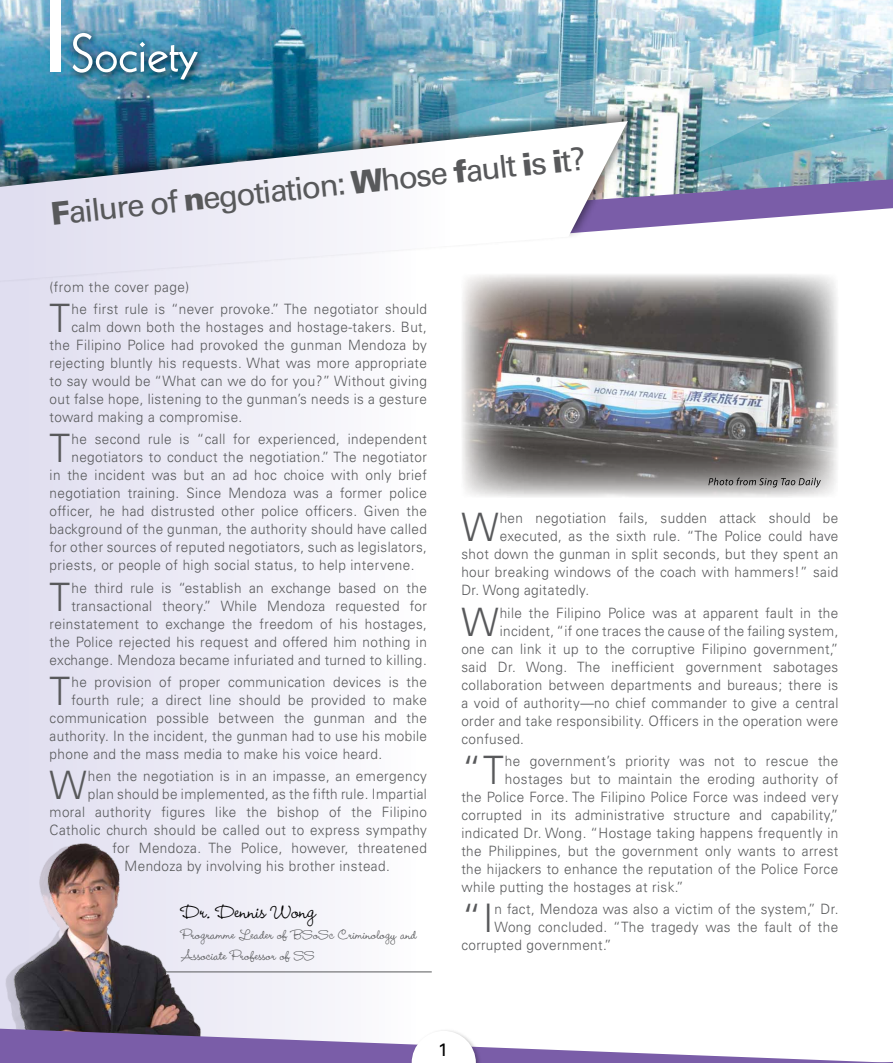
<style>
.page{position:relative;width:893px;height:1063px;background:#fff}
.page>*{position:absolute;margin:0;border:0;box-sizing:border-box;transform-origin:0 0}
.t1{font:52.5px "Kabel";color:#fff}
.t2{font:300 39.15px "Univers";color:#58595b;scale:.95 1}
.t3{font:31.5px "Univers";color:#58595b}
.t4{font:500 25.5px "Wendy LP";color:#000;scale:.95 1}
.t5{font:18px "Univers";color:#000}
.t6{font:500 16.5px/21px "Wendy LP";letter-spacing:.01em;color:#58595b;scale:.95 1}
.t7{font:300 14.25px/18px "Univers";letter-spacing:.03em;color:#58595b;text-align:right;scale:.95 1}
.s1{font-weight:900}
</style>
<div class="page">
<svg style="left:0;top:284px;width:432px;height:745px"></svg>
<hr style="left:50px;top:972px;width:382px;height:1px;background:#58595b">
<img style="left:0;top:834px;width:203px;height:195px">
<img style="left:0;top:0;width:402px;height:105px">
<div style="left:67px;top:28px;width:138px;height:61px;background:#000;opacity:.75"></div>
<div style="left:50px;top:0;width:11px;height:72px;background:#fff"></div>
<img style="left:402px;top:0;width:491px;height:179px">
<svg style="left:642px;top:179px;width:251px;height:49px;fill:#7a5da8"></svg>
<div style="left:0;top:105px;width:642px;height:179px;background:#000;opacity:.5"></div>
<svg style="left:0;top:121px;width:628px;height:160px"></svg>
<img style="left:461px;top:274px;width:376px;height:223px">
<svg style="left:708px;top:478px;width:113px;height:10px"></svg>
<div style="left:409px;top:1028px;width:74px;height:35px;background:#fff"></div>
<svg style="left:0;top:1029px;width:893px;height:34px"></svg>
<h1 class="t1" style="left:71px;top:23px;width:128px">Society</h1>
<h3 class="t3" style="left:49px;top:196px;width:539px;rotate:-6deg"><span class="s1">F</span>ailure of <span class="s1">n</span>egotiation: <span class="s1">W</span>hose <span class="s1">f</span>ault <span class="s1">i</span>s <span class="s1">i</span>t?</h3>
<p class="t7" style="left:50px;top:278px;width:149px">(from the cover page)</p>
<h2 class="t2" style="left:50px;top:295px;width:23px">T</h2>
<p class="t7" style="left:71px;top:300px;width:376px">he first rule is “never provoke.” The negotiator should</p>
<p class="t7" style="left:71px;top:318px;width:376px">calm down both the hostages and hostage-takers. But,</p>
<p class="t7" style="left:50px;top:336px;width:399px">the Filipino Police had provoked the gunman Mendoza by</p>
<p class="t7" style="left:50px;top:354px;width:399px">rejecting bluntly his requests. What was more appropriate</p>
<p class="t7" style="left:50px;top:372px;width:399px">to say would be “What can we do for you?” Without giving</p>
<p class="t7" style="left:50px;top:390px;width:399px">out false hope, listening to the gunman’s needs is a gesture</p>
<p class="t7" style="left:50px;top:408px;width:204px">toward making a compromise.</p>
<h2 class="t2" style="left:50px;top:425px;width:23px">T</h2>
<p class="t7" style="left:71px;top:430px;width:376px">he second rule is “call for experienced, independent</p>
<p class="t7" style="left:71px;top:448px;width:376px">negotiators to conduct the negotiation.” The negotiator</p>
<p class="t7" style="left:50px;top:466px;width:399px">in the incident was but an ad hoc choice with only brief</p>
<p class="t7" style="left:50px;top:484px;width:399px">negotiation training. Since Mendoza was a former police</p>
<p class="t7" style="left:50px;top:502px;width:399px">officer, he had distrusted other police officers. Given the</p>
<p class="t7" style="left:50px;top:520px;width:399px">background of the gunman, the authority should have called</p>
<p class="t7" style="left:50px;top:538px;width:399px">for other sources of reputed negotiators, such as legislators,</p>
<p class="t7" style="left:50px;top:556px;width:386px">priests, or people of high social status, to help intervene.</p>
<h2 class="t2" style="left:50px;top:573px;width:23px">T</h2>
<p class="t7" style="left:50px;top:579px;width:399px">he third rule is “establish an exchange based on the transactional theory.” While Mendoza requested for reinstatement to exchange the freedom of his hostages, the Police rejected his request and offered him nothing in exchange. Mendoza became infuriated and turned to killing.</p>
<h2 class="t2" style="left:50px;top:667px;width:23px">T</h2>
<p class="t7" style="left:71px;top:673px;width:376px">he provision of proper communication devices is the</p>
<p class="t7" style="left:71px;top:691px;width:376px">fourth rule; a direct line should be provided to make</p>
<p class="t7" style="left:50px;top:709px;width:399px">communication possible between the gunman and the</p>
<p class="t7" style="left:50px;top:727px;width:399px">authority. In the incident, the gunman had to use his mobile</p>
<p class="t7" style="left:50px;top:745px;width:352px">phone and the mass media to make his voice heard.</p>
<h2 class="t2" style="left:50px;top:762px;width:41px">W</h2>
<p class="t7" style="left:88px;top:767px;width:358px">hen the negotiation is in an impasse, an emergency</p>
<p class="t7" style="left:88px;top:785px;width:358px">plan should be implemented, as the fifth rule. Impartial</p>
<p class="t7" style="left:50px;top:803px;width:399px">moral authority figures like the bishop of the Filipino</p>
<p class="t7" style="left:50px;top:821px;width:399px">Catholic church should be called out to express sympathy</p>
<p class="t7" style="left:113px;top:839px;width:332px">for Mendoza. The Police, however, threatened</p>
<p class="t7" style="left:125px;top:857px;width:281px">Mendoza by involving his brother instead.</p>
<h3 class="t4" style="left:181px;top:897px;width:143px">Dr. Dennis Wong</h3>
<p class="t6" style="left:181px;top:925px;width:249px">Programme Leader of BSoSc Criminology and<br>Associate Professor of SS</p>
<h2 class="t2" style="left:461px;top:504px;width:41px">W</h2>
<p class="t7" style="left:500px;top:509px;width:358px">hen negotiation fails, sudden attack should be</p>
<p class="t7" style="left:500px;top:527px;width:358px">executed, as the sixth rule. “The Police could have</p>
<p class="t7" style="left:461px;top:545px;width:398px">shot down the gunman in split seconds, but they spent an</p>
<p class="t7" style="left:461px;top:563px;width:398px">hour breaking windows of the coach with hammers!” said</p>
<p class="t7" style="left:461px;top:581px;width:136px">Dr. Wong agitatedly.</p>
<h2 class="t2" style="left:461px;top:598px;width:41px">W</h2>
<p class="t7" style="left:500px;top:604px;width:358px">hile the Filipino Police was at apparent fault in the</p>
<p class="t7" style="left:500px;top:622px;width:358px">incident, “if one traces the cause of the failing system,</p>
<p class="t7" style="left:461px;top:640px;width:398px">one can link it up to the corruptive Filipino government,”</p>
<p class="t7" style="left:461px;top:658px;width:398px">said Dr. Wong. The inefficient government sabotages</p>
<p class="t7" style="left:461px;top:676px;width:398px">collaboration between departments and bureaus; there is</p>
<p class="t7" style="left:461px;top:694px;width:398px">a void of authority—no chief commander to give a central</p>
<p class="t7" style="left:461px;top:712px;width:398px">order and take responsibility. Officers in the operation were</p>
<p class="t7" style="left:461px;top:730px;width:67px">confused.</p>
<h2 class="t2" style="left:461px;top:747px;width:46px">“T</h2>
<p class="t7" style="left:505px;top:752px;width:352px">he government’s priority was not to rescue the</p>
<p class="t7" style="left:505px;top:770px;width:352px">hostages but to maintain the eroding authority of</p>
<p class="t7" style="left:461px;top:788px;width:398px">the Police Force. The Filipino Police Force was indeed very</p>
<p class="t7" style="left:461px;top:806px;width:398px">corrupted in its administrative structure and capability,”</p>
<p class="t7" style="left:461px;top:824px;width:398px">indicated Dr. Wong. “Hostage taking happens frequently in</p>
<p class="t7" style="left:461px;top:842px;width:398px">the Philippines, but the government only wants to arrest</p>
<p class="t7" style="left:461px;top:860px;width:398px">the hijackers to enhance the reputation of the Police Force</p>
<p class="t7" style="left:461px;top:878px;width:235px">while putting the hostages at risk.”</p>
<h2 class="t2" style="left:461px;top:895px;width:35px">“I</h2>
<p class="t7" style="left:495px;top:900px;width:363px">n fact, Mendoza was also a victim of the system,” Dr.</p>
<p class="t7" style="left:495px;top:918px;width:363px">Wong concluded. “The tragedy was the fault of the</p>
<p class="t7" style="left:461px;top:936px;width:160px">corrupted government.”</p>
<p class="t5" style="left:438px;top:1039px;width:12px">1</p>
</div>
